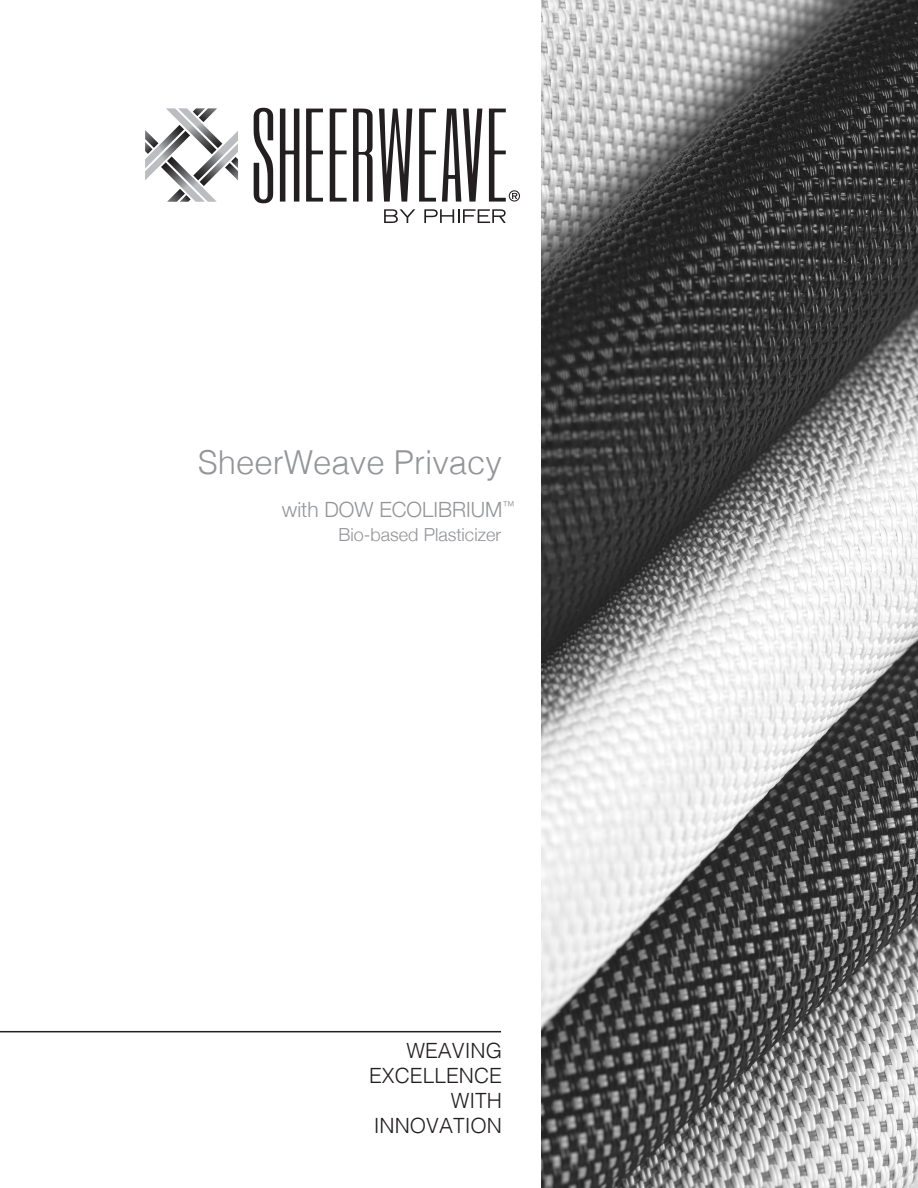
<style>
.page{position:relative;width:918px;height:1188px;background:#fff}
.page>*{position:absolute;margin:0;border:0;box-sizing:border-box;transform-origin:0 0}
.t1{font:300 33px "Helvetica";color:#939598}
.t2{font:300 21px "Helvetica";color:#231f20}
.t3{font:300 21px "Helvetica Neue";color:#939598}
.t4{font:300 18px "Helvetica Neue";color:#939598}
</style>
<div class="page">
<img style="left:541px;top:0;width:377px;height:1188px">
<hr style="left:0;top:1031px;width:501px;height:1px;background:#231f20">
<svg style="left:254px;top:108px;width:19px;height:95px"></svg>
<svg style="left:280px;top:109px;width:19px;height:93px"></svg>
<svg style="left:306px;top:109px;width:17px;height:93px"></svg>
<svg style="left:353px;top:109px;width:20px;height:93px"></svg>
<svg style="left:379px;top:109px;width:33px;height:93px"></svg>
<svg style="left:442px;top:109px;width:40px;height:93px"></svg>
<svg style="left:330px;top:109px;width:17px;height:93px"></svg>
<svg style="left:419px;top:109px;width:17px;height:93px"></svg>
<svg style="left:489px;top:109px;width:31px;height:93px"></svg>
<svg style="left:384px;top:209px;width:31px;height:14px"></svg>
<svg style="left:424px;top:209px;width:82px;height:14px"></svg>
<svg style="left:145px;top:108px;width:93px;height:94px"></svg>
<p class="t1" style="left:198px;top:434px;width:306px">SheerWeave Privacy</p>
<p class="t3" style="left:282px;top:493px;width:234px">with DOW ECOLIBRIUM<sup>™</sup></p>
<p class="t4" style="left:339px;top:520px;width:164px">Bio-based Plasticizer</p>
<p class="t2" style="left:406px;top:1032px;width:97px">WEAVING</p>
<p class="t2" style="left:369px;top:1057px;width:134px">EXCELLENCE</p>
<p class="t2" style="left:451px;top:1083px;width:53px">WITH</p>
<p class="t2" style="left:374px;top:1108px;width:130px">INNOVATION</p>
</div>
